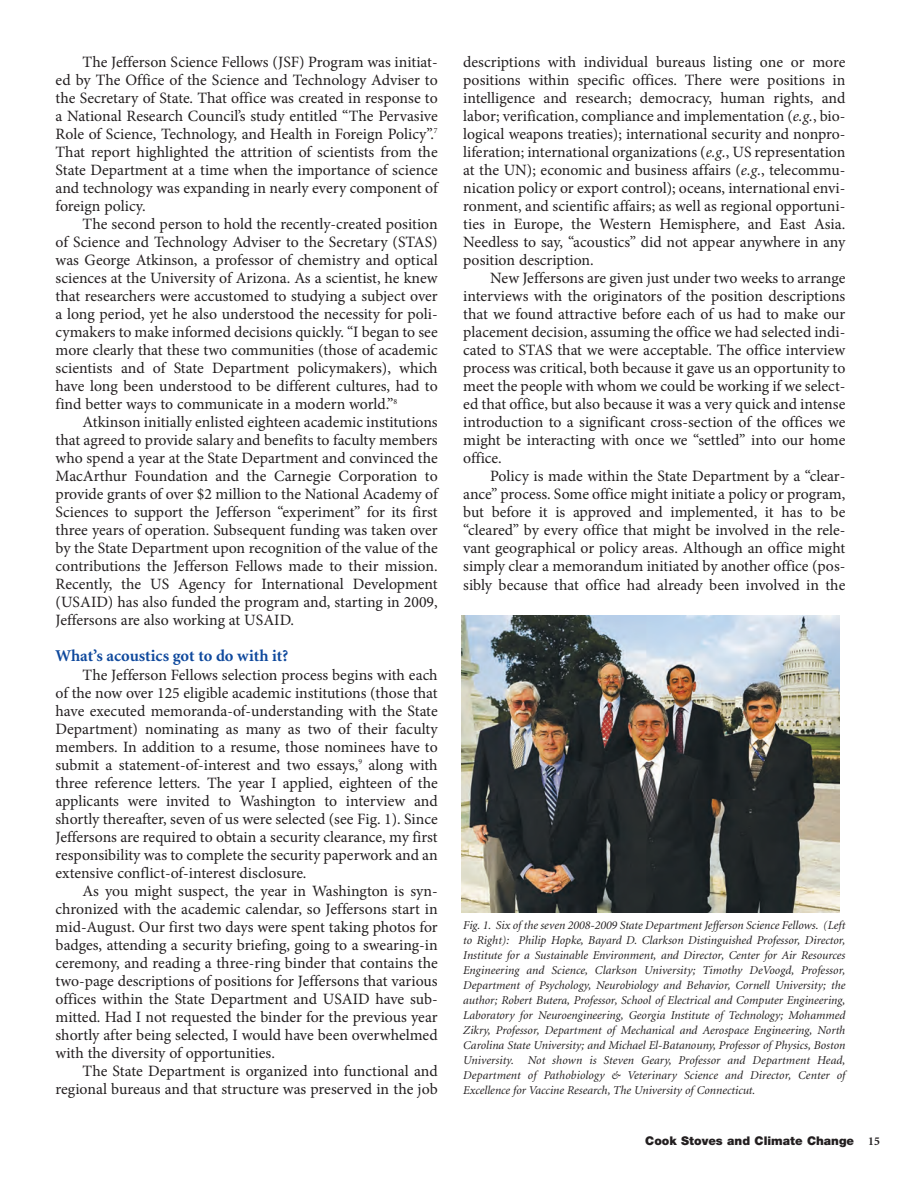
<style>
.page{position:relative;width:919px;height:1189px;background:#fff}
.page>*{position:absolute;margin:0;border:0;box-sizing:border-box;transform-origin:0 0}
.t1{font:700 16.5px "Minion";color:#0f499d}
.t2{font:15.75px/18px "Minion Pro";color:#231f20;text-align:justify}
.t3{font:italic 12px/15px "Minion";color:#231f20;text-align:justify}
.t4{font:900 12px "Helvetica Neue";color:#231f20}
.s1{font-family:"Minion";font-style:italic}
.s2{font-family:"Minion";font-weight:700}
</style>
<div class="page">
<img style="left:461px;top:615px;width:379px;height:298px">
<p class="t2" style="left:56px;top:54px;width:383px;text-indent:27px">The Jefferson Science Fellows (JSF) Program was initiat&shy;ed by The Office of the Science and Technology Adviser to the Secretary of State. That office was created in response to a National Research Council’s study entitled “The Pervasive Role of Science, Technology, and Health in Foreign Policy”.<sup>7<br></sup>That report highlighted the attrition of scientists from the State Department at a time when the importance of science and technology was expanding in nearly every component of foreign policy.</p>
<p class="t2" style="left:56px;top:216px;width:383px;text-indent:27px">The second person to hold the recently-created position of Science and Technology Adviser to the Secretary (STAS) was George Atkinson, a professor of chemistry and optical sciences at the University of Arizona. As a scientist, he knew that researchers were accustomed to studying a subject over a long period, yet he also understood the necessity for poli&shy;cymakers to make informed decisions quickly. “I began to see more clearly that these two communities (those of academic scientists and of State Department policymakers), which have long been understood to be different cultures, had to find better ways to communicate in a modern world.”<sup>8</sup></p>
<p class="t2" style="left:56px;top:414px;width:383px;text-indent:27px">Atkinson initially enlisted eighteen academic institutions that agreed to provide salary and benefits to faculty members who spend a year at the State Department and convinced the MacArthur Foundation and the Carnegie Corporation to provide grants of over $2 million to the National Academy of Sciences to support the Jefferson “experiment” for its first three years of operation. Subsequent funding was taken over by the State Department upon recognition of the value of the contributions the Jefferson Fellows made to their mission.<br>Recently, the US Agency for International Development (USAID) has also funded the program and, starting in 2009, Jeffersons are also working at USAID.</p>
<p class="t1" style="left:56px;top:649px;width:234px">What’s acoustics got to do with it?</p>
<p class="t2" style="left:56px;top:666px;width:383px;text-indent:27px">The Jefferson Fellows selection process begins with each of the now over 125 eligible academic institutions (those that have executed memoranda-of-understanding with the State Department) nominating as many as two of their faculty members. In addition to a resume, those nominees have to submit a statement-of-interest and two essays,<sup>9</sup> along with three reference letters. The year I applied, eighteen of the applicants were invited to Washington to interview and shortly thereafter, seven of us were selected (see Fig. 1). Since Jeffersons are required to obtain a security clearance, my first responsibility was to complete the security paperwork and an extensive conflict-of-interest disclosure.</p>
<p class="t2" style="left:56px;top:882px;width:383px;text-indent:27px">As you might suspect, the year in Washington is syn&shy;chronized with the academic calendar, so Jeffersons start in mid-August. Our first two days were spent taking photos for badges, attending a security briefing, going to a swearing-in ceremony, and reading a three-ring binder that contains the two-page descriptions of positions for Jeffersons that various offices within the State Department and USAID have sub&shy;mitted. Had I not requested the binder for the previous year shortly after being selected, I would have been overwhelmed with the diversity of opportunities.</p>
<p class="t2" style="left:56px;top:1062px;width:383px;text-align:right">The State Department is organized into functional and regional bureaus and that structure was preserved in the job</p>
<p class="t2" style="left:463px;top:54px;width:383px">descriptions with individual bureaus listing one or more positions within specific offices. There were positions in intelligence and research; democracy, human rights, and labor; verification, compliance and implementation (<span class="s1">e.g.</span>, bio&shy;logical weapons treaties); international security and nonpro&shy;liferation; international organizations (<span class="s1">e.g.</span>, US representation at the UN); economic and business affairs (<span class="s1">e.g.</span>, telecommu&shy;nication policy or export control); oceans, international envi&shy;ronment, and scientific affairs; as well as regional opportuni&shy;ties in Europe, the Western Hemisphere, and East Asia.<br>Needless to say, “acoustics” did not appear anywhere in any position description.</p>
<p class="t2" style="left:463px;top:270px;width:383px;text-indent:27px">New Jeffersons are given just under two weeks to arrange interviews with the originators of the position descriptions that we found attractive before each of us had to make our placement decision, assuming the office we had selected indi&shy;cated to STAS that we were acceptable. The office interview process was critical, both because it gave us an opportunity to meet the people with whom we could be working if we select&shy;ed that office, but also because it was a very quick and intense introduction to a significant cross-section of the offices we might be interacting with once we “settled” into our home office.</p>
<p class="t2" style="left:463px;top:468px;width:383px;text-indent:27px">Policy is made within the State Department by a “clear&shy;ance” process. Some office might initiate a policy or program, but before it is approved and implemented, it has to be “cleared” by every office that might be involved in the rele&shy;vant geographical or policy areas. Although an office might simply clear a memorandum initiated by another office (pos&shy;sibly because that office had already been involved in the</p>
<p class="t3" style="left:463px;top:918px;width:383px">Fig. 1. Six of the seven 2008-2009 State Department Jefferson Science Fellows. (Left to Right): Philip Hopke, Bayard D. Clarkson Distinguished Professor, Director, Institute for a Sustainable Environment, and Director, Center for Air Resources Engineering and Science, Clarkson University; Timothy DeVoogd, Professor, Department of Psychology, Neurobiology and Behavior, Cornell University; the author; Robert Butera, Professor, School of Electrical and Computer Engineering, Laboratory for Neuroengineering, Georgia Institute of Technology; Mohammed Zikry, Professor, Department of Mechanical and Aerospace Engineering, North Carolina State University; and Michael El-Batanouny, Professor of Physics, Boston University. Not shown is Steven Geary, Professor and Department Head, Department of Pathobiology &amp; Veterinary Science and Director, Center of Excellence for Vaccine Research, The University of Connecticut.</p>
<p class="t4" style="left:645px;top:1136px;width:236px">Cook Stoves and Climate Change <span class="s2">15</span></p>
</div>
